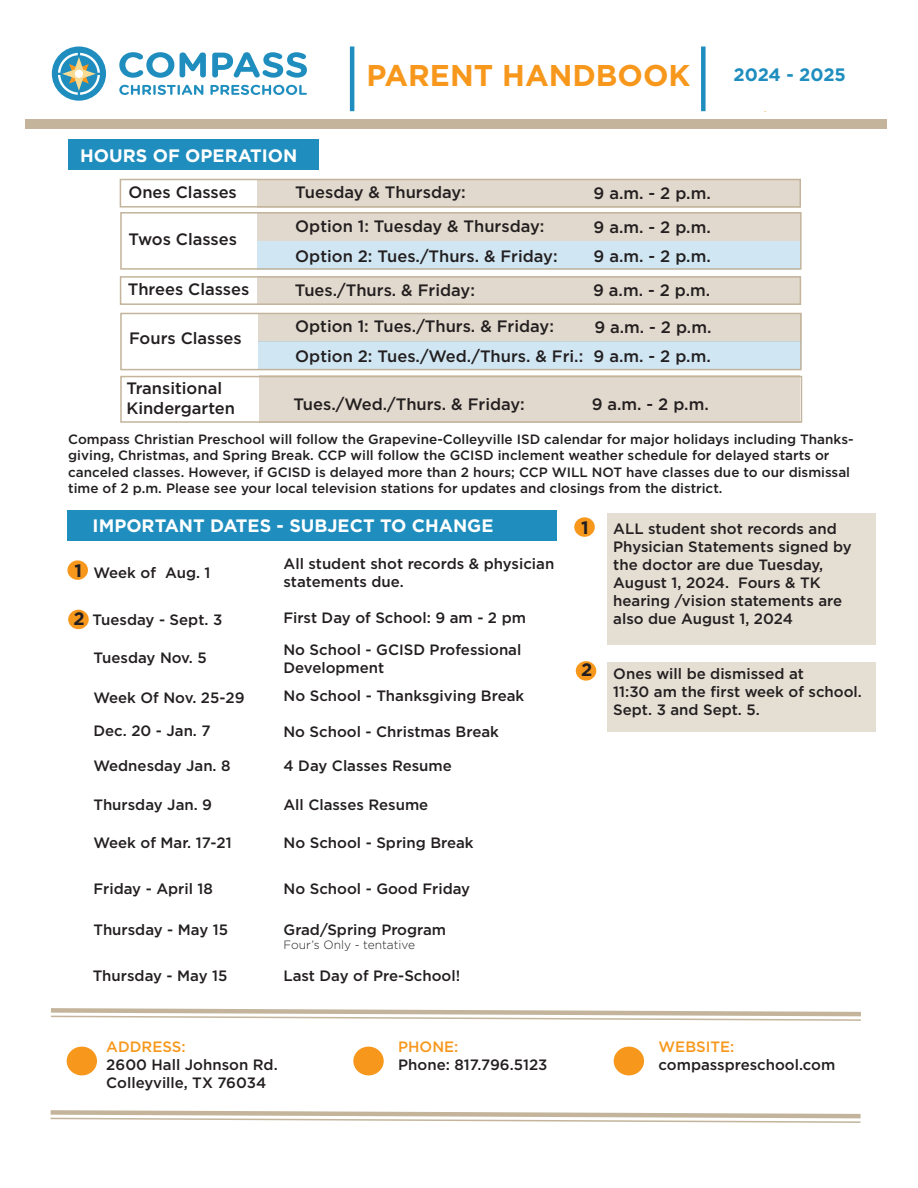
<style>
.page{position:relative;width:918px;height:1188px;background:#fff}
.page>*{position:absolute;margin:0;border:0;box-sizing:border-box;transform-origin:0 0}
.t1{font:700 30px "Gotham";color:#f7981d}
.t2{font:700 18px "Gotham";color:#fff}
.t3{font:700 18px "Gotham";letter-spacing:-.005em;color:#1f8ebe}
.t4{font:700 18px "Gotham";color:#231f20}
.t5{font:500 16.5px "Gotham";color:#231f20}
.t6{font:500 15px/18px "Gotham";color:#231f20}
.t7{font:500 15px "Gotham";color:#f7981d}
.t8{font:500 13.5px/16.2px "Gotham";color:#231f20}
.t9{font:300 12px "Gotham";color:#231f20}
</style>
<div class="page">
<hr style="left:350px;top:46px;width:4px;height:65px;background:#1f8ebe">
<div style="left:25px;top:119px;width:862px;height:10px;background:#c3b49b"></div>
<svg style="left:119px;top:85px;width:84px;height:10px"></svg>
<svg style="left:210px;top:85px;width:97px;height:10px"></svg>
<svg style="left:119px;top:52px;width:55px;height:26px"></svg>
<svg style="left:180px;top:52px;width:26px;height:26px"></svg>
<svg style="left:212px;top:52px;width:95px;height:26px"></svg>
<div style="left:52px;top:47px;width:54px;height:54px;background:#1f8ebe;border-radius:50%"></div>
<svg style="left:58px;top:53px;width:42px;height:42px"></svg>
<div style="left:701px;top:46px;width:5px;height:65px;background:#1f8ebe"></div>
<div style="left:68px;top:140px;width:251px;height:30px;background:#1f8ebe"></div>
<div style="left:67px;top:510px;width:490px;height:30px;background:#1f8ebe"></div>
<div style="left:608px;top:513px;width:268px;height:131px;background:#e4ded3"></div>
<div style="left:67px;top:560px;width:21px;height:20px;background:#f7981d;border-radius:50%"></div>
<div style="left:68px;top:610px;width:21px;height:19px;background:#f7981d;border-radius:50%"></div>
<div style="left:608px;top:662px;width:268px;height:69px;background:#e4ded3"></div>
<div style="left:574px;top:517px;width:21px;height:20px;background:#f7981d;border-radius:50%"></div>
<div style="left:576px;top:661px;width:20px;height:20px;background:#f7981d;border-radius:50%"></div>
<svg style="left:51px;top:1008px;width:810px;height:13px"></svg>
<svg style="left:50px;top:1110px;width:811px;height:13px"></svg>
<div style="left:67px;top:1047px;width:30px;height:28px;background:#f7981d;border-radius:50%"></div>
<div style="left:353px;top:1047px;width:31px;height:28px;background:#f7981d;border-radius:50%"></div>
<div style="left:614px;top:1047px;width:30px;height:28px;background:#f7981d;border-radius:50%"></div>
<div style="left:257px;top:241px;width:544px;height:29px;background:#d0e7f3"></div>
<div style="left:257px;top:179px;width:544px;height:29px;background:#e1d9cd"></div>
<div style="left:257px;top:212px;width:544px;height:29px;background:#e1d9cd"></div>
<div style="left:257px;top:276px;width:544px;height:29px;background:#e1d9cd"></div>
<div style="left:258px;top:313px;width:544px;height:29px;background:#e1d9cd"></div>
<div style="left:259px;top:375px;width:540px;height:48px;background:#e1d9cd"></div>
<div style="left:258px;top:341px;width:544px;height:29px;background:#d0e7f3"></div>
<div style="left:120px;top:376px;width:682px;height:47px;border:2px solid #c3b49b"></div>
<div style="left:120px;top:313px;width:682px;height:57px;border:2px solid #c3b49b"></div>
<div style="left:120px;top:276px;width:681px;height:29px;border:2px solid #c3b49b"></div>
<div style="left:120px;top:212px;width:682px;height:58px;border:2px solid #c3b49b"></div>
<div style="left:120px;top:179px;width:681px;height:29px;border:2px solid #c3b49b"></div>
<p class="t2" style="left:80px;top:144px;width:219px">HOURS OF OPERATION</p>
<h1 class="t1" style="left:367px;top:55px;width:325px">PARENT HANDBOOK</h1>
<p class="t3" style="left:734px;top:63px;width:114px">2024 - 2025</p>
<p class="t5" style="left:128px;top:181px;width:110px">Ones Classes</p>
<p class="t5" style="left:295px;top:182px;width:172px">Tuesday &amp; Thursday:</p>
<p class="t5" style="left:594px;top:183px;width:119px">9 a.m. - 2 p.m.</p>
<p class="t5" style="left:295px;top:215px;width:251px">Option 1: Tuesday &amp; Thursday:</p>
<p class="t5" style="left:128px;top:228px;width:110px">Twos Classes</p>
<p class="t5" style="left:594px;top:216px;width:119px">9 a.m. - 2 p.m.</p>
<p class="t5" style="left:295px;top:245px;width:264px">Option 2: Tues./Thurs. &amp; Friday:</p>
<p class="t5" style="left:594px;top:245px;width:119px">9 a.m. - 2 p.m.</p>
<p class="t5" style="left:128px;top:279px;width:123px">Threes Classes</p>
<p class="t5" style="left:295px;top:279px;width:182px">Tues./Thurs. &amp; Friday:</p>
<p class="t5" style="left:593px;top:279px;width:119px">9 a.m. - 2 p.m.</p>
<p class="t5" style="left:295px;top:315px;width:260px">Option 1: Tues./Thurs. &amp; Friday:</p>
<p class="t5" style="left:129px;top:327px;width:114px">Fours Classes</p>
<p class="t5" style="left:594px;top:317px;width:119px">9 a.m. - 2 p.m.</p>
<p class="t5" style="left:295px;top:346px;width:290px">Option 2: Tues./Wed./Thurs. &amp; Fri.:</p>
<p class="t5" style="left:594px;top:346px;width:119px">9 a.m. - 2 p.m.</p>
<p class="t5" style="left:126px;top:377px;width:97px">Transitional</p>
<p class="t5" style="left:126px;top:397px;width:110px">Kindergarten</p>
<p class="t5" style="left:592px;top:393px;width:119px">9 a.m. - 2 p.m.</p>
<p class="t5" style="left:293px;top:393px;width:233px">Tues./Wed./Thurs. &amp; Friday:</p>
<p class="t8" style="left:68px;top:431px;width:787px">Compass Christian Preschool will follow the Grapevine-Colleyville ISD calendar for major holidays including Thanks&shy;giving, Christmas, and Spring Break. CCP will follow the GCISD inclement weather schedule for delayed starts or canceled classes. However, if GCISD is delayed more than 2 hours; CCP WILL NOT have classes due to our dismissal time of 2 p.m. Please see your local television stations for updates and closings from the district.</p>
<p class="t2" style="left:93px;top:514px;width:402px">IMPORTANT DATES - SUBJECT TO CHANGE</p>
<p class="t6" style="left:93px;top:563px;width:119px">Week of Aug. 1</p>
<p class="t4" style="left:581px;top:515px;width:9px">1</p>
<p class="t6" style="left:613px;top:519px;width:240px">ALL student shot records and<br>Physician Statements signed by the doctor are due Tuesday,</p>
<p class="t6" style="left:613px;top:573px;width:209px">August 1, 2024. Fours &amp; TK</p>
<p class="t6" style="left:613px;top:591px;width:230px">hearing /vision statements are also due August 1, 2024</p>
<p class="t4" style="left:581px;top:658px;width:13px">2</p>
<p class="t6" style="left:284px;top:554px;width:272px">All student shot records &amp; physician</p>
<p class="t6" style="left:284px;top:572px;width:122px">statements due.</p>
<p class="t4" style="left:74px;top:558px;width:9px">1</p>
<p class="t4" style="left:74px;top:606px;width:13px">2</p>
<p class="t6" style="left:283px;top:609px;width:244px">First Day of School: 9 am - 2 pm</p>
<p class="t6" style="left:92px;top:610px;width:131px">Tuesday - Sept. 3</p>
<p class="t6" style="left:93px;top:649px;width:115px">Tuesday Nov. 5</p>
<p class="t6" style="left:283px;top:640px;width:239px">No School - GCISD Professional<br>Development</p>
<p class="t6" style="left:613px;top:664px;width:192px">Ones will be dismissed at</p>
<p class="t6" style="left:613px;top:682px;width:250px">11:30 am the first week of school.</p>
<p class="t6" style="left:613px;top:700px;width:148px">Sept. 3 and Sept. 5.</p>
<p class="t6" style="left:93px;top:688px;width:153px">Week Of Nov. 25-29</p>
<p class="t6" style="left:284px;top:686px;width:242px">No School - Thanksgiving Break</p>
<p class="t6" style="left:93px;top:721px;width:119px">Dec. 20 - Jan. 7</p>
<p class="t6" style="left:283px;top:722px;width:217px">No School - Christmas Break</p>
<p class="t6" style="left:93px;top:757px;width:139px">Wednesday Jan. 8</p>
<p class="t6" style="left:284px;top:757px;width:170px">4 Day Classes Resume</p>
<p class="t6" style="left:93px;top:795px;width:120px">Thursday Jan. 9</p>
<p class="t6" style="left:283px;top:796px;width:146px">All Classes Resume</p>
<p class="t6" style="left:93px;top:833px;width:140px">Week of Mar. 17-21</p>
<p class="t6" style="left:284px;top:833px;width:192px">No School - Spring Break</p>
<p class="t6" style="left:93px;top:880px;width:121px">Friday - April 18</p>
<p class="t6" style="left:284px;top:880px;width:188px">No School - Good Friday</p>
<p class="t6" style="left:93px;top:920px;width:136px">Thursday - May 15</p>
<p class="t6" style="left:284px;top:920px;width:164px">Grad/Spring Program</p>
<p class="t9" style="left:284px;top:937px;width:133px">Four’s Only - tentative</p>
<p class="t6" style="left:93px;top:967px;width:136px">Thursday - May 15</p>
<p class="t6" style="left:283px;top:967px;width:178px">Last Day of Pre-School!</p>
<p class="t7" style="left:106px;top:1037px;width:81px">ADDRESS:</p>
<p class="t6" style="left:106px;top:1056px;width:173px">2600 Hall Johnson Rd.</p>
<p class="t6" style="left:106px;top:1074px;width:162px">Colleyville, TX 76034</p>
<p class="t7" style="left:398px;top:1037px;width:62px">PHONE:</p>
<p class="t6" style="left:398px;top:1056px;width:151px">Phone: 817.796.5123</p>
<p class="t7" style="left:659px;top:1037px;width:77px">WEBSITE:</p>
<p class="t6" style="left:659px;top:1056px;width:178px">compasspreschool.com</p>
</div>
